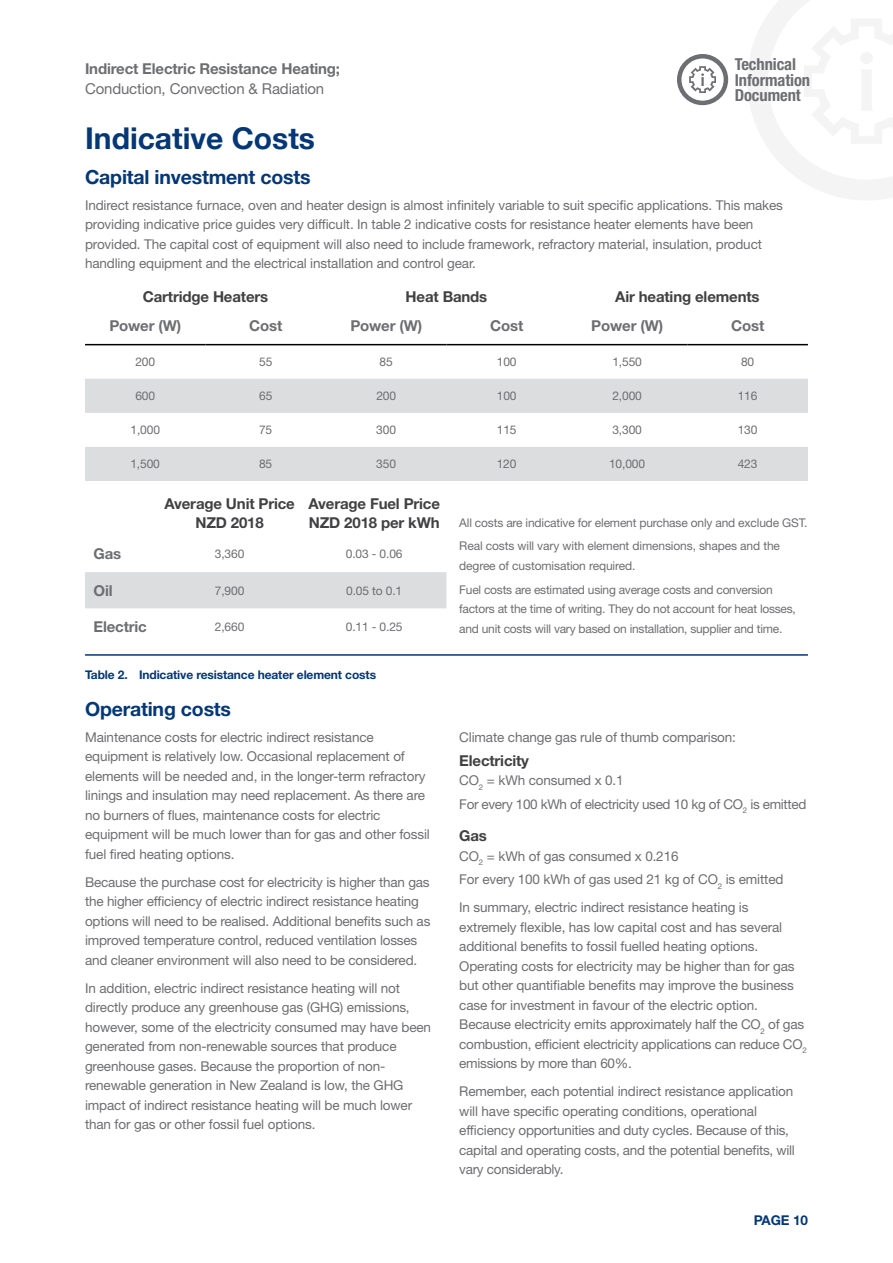
<style>
.page{position:relative;width:893px;height:1263px;background:#fff}
.page>*{position:absolute;margin:0;border:0;box-sizing:border-box;transform-origin:0 0}
.t1{font:700 30px "Helvetica Neue";color:#043776}
.t2{font:700 19.5px "Helvetica Neue LT Std";letter-spacing:-.01em;color:#043776}
.t3{font:700 condensed 16.5px/15.8px "Helvetica Neue LT Std";letter-spacing:-.005em;color:#6d6e71}
.t4{font:700 15px/19.5px "Helvetica Neue LT Std";letter-spacing:-.01em;color:#414042;text-align:center}
.t5{font:700 15px "Helvetica Neue LT Std";letter-spacing:-.01em;color:#6d6e71}
.t6{font:15px "Helvetica Neue LT Std";letter-spacing:-.01em;color:#6d6e71}
.t7{font:13.5px/19.5px "Helvetica Neue LT Std";letter-spacing:-.01em;color:#6d6e71}
.t8{font:700 13.5px "Helvetica Neue LT Std";letter-spacing:-.01em;color:#043776}
.t9{font:12px/23.7px "Helvetica Neue LT Std";letter-spacing:-.015em;color:#6d6e71}
.t10{font:700 12px "Helvetica Neue LT Std";letter-spacing:-.01em;color:#043776}
</style>
<div class="page">
<div style="left:677px;top:54px;width:51px;height:51px;border:4px solid #6d6e71;border-radius:50%"></div>
<svg style="left:689px;top:66px;width:27px;height:27px"></svg>
<svg style="left:748px;top:0;width:145px;height:200px"></svg>
<svg style="left:85px;top:345px;width:723px;height:1px"></svg>
<svg style="left:85px;top:379px;width:723px;height:102px;fill:#dcddde"></svg>
<hr style="left:85px;top:344px;width:121px;height:1px;background:#000">
<hr style="left:206px;top:344px;width:120px;height:1px;background:#000">
<hr style="left:326px;top:344px;width:120px;height:1px;background:#000">
<hr style="left:446px;top:344px;width:121px;height:1px;background:#000">
<hr style="left:567px;top:344px;width:120px;height:1px;background:#000">
<hr style="left:687px;top:344px;width:121px;height:1px;background:#000">
<div style="left:85px;top:572px;width:361px;height:37px;background:#dcddde"></div>
<hr style="left:85px;top:654px;width:723px;height:2px;background:#043776">
<p class="t5" style="left:85px;top:60px;width:257px">Indirect Electric Resistance Heating;</p>
<p class="t6" style="left:85px;top:80px;width:241px">Conduction, Convection &amp; Radiation</p>
<p class="t3" style="left:735px;top:56px;width:77px">Technical<br>Information<br>Document</p>
<h1 class="t1" style="left:85px;top:115px;width:231px">Indicative Costs</h1>
<h2 class="t2" style="left:85px;top:165px;width:227px">Capital investment costs</h2>
<p class="t7" style="left:85px;top:195px;width:699px">Indirect resistance furnace, oven and heater design is almost infinitely variable to suit specific applications. This makes providing indicative price guides very difficult. In table 2 indicative costs for resistance heater elements have been provided. The capital cost of equipment will also need to include framework, refractory material, insulation, product handling equipment and the electrical installation and control gear.</p>
<p class="t4" style="left:143px;top:287px;width:127px">Cartridge Heaters</p>
<p class="t4" style="left:406px;top:287px;width:83px">Heat Bands</p>
<p class="t4" style="left:615px;top:287px;width:146px">Air heating elements</p>
<p class="t5" style="left:109px;top:316px;width:73px">Power (W)</p>
<p class="t5" style="left:249px;top:316px;width:35px">Cost</p>
<p class="t5" style="left:350px;top:316px;width:73px">Power (W)</p>
<p class="t5" style="left:490px;top:316px;width:35px">Cost</p>
<p class="t5" style="left:591px;top:316px;width:73px">Power (W)</p>
<p class="t5" style="left:731px;top:316px;width:35px">Cost</p>
<p class="t9" style="left:135px;top:350px;width:21px">200</p>
<p class="t9" style="left:259px;top:350px;width:15px">55</p>
<p class="t9" style="left:380px;top:350px;width:15px">85</p>
<p class="t9" style="left:497px;top:350px;width:21px">100</p>
<p class="t9" style="left:612px;top:350px;width:31px">1,550</p>
<p class="t9" style="left:741px;top:350px;width:15px">80</p>
<p class="t9" style="left:135px;top:384px;width:21px">600</p>
<p class="t9" style="left:259px;top:384px;width:15px">65</p>
<p class="t9" style="left:376px;top:384px;width:21px">200</p>
<p class="t9" style="left:497px;top:384px;width:21px">100</p>
<p class="t9" style="left:612px;top:384px;width:31px">2,000</p>
<p class="t9" style="left:738px;top:384px;width:21px">116</p>
<p class="t9" style="left:130px;top:418px;width:31px">1,000</p>
<p class="t9" style="left:259px;top:418px;width:15px">75</p>
<p class="t9" style="left:376px;top:418px;width:21px">300</p>
<p class="t9" style="left:497px;top:418px;width:21px">115</p>
<p class="t9" style="left:612px;top:418px;width:31px">3,300</p>
<p class="t9" style="left:738px;top:418px;width:21px">130</p>
<p class="t9" style="left:130px;top:452px;width:31px">1,500</p>
<p class="t9" style="left:259px;top:452px;width:15px">85</p>
<p class="t9" style="left:376px;top:452px;width:21px">350</p>
<p class="t9" style="left:497px;top:452px;width:21px">120</p>
<p class="t9" style="left:609px;top:452px;width:38px">10,000</p>
<p class="t9" style="left:738px;top:452px;width:21px">423</p>
<p class="t4" style="left:164px;top:493px;width:132px">Average Unit Price<br>NZD 2018</p>
<p class="t4" style="left:308px;top:493px;width:133px;text-align:left">Average Fuel Price<br>NZD 2018 per kWh</p>
<p class="t5" style="left:94px;top:545px;width:29px">Gas</p>
<p class="t9" style="left:215px;top:542px;width:31px">3,360</p>
<p class="t9" style="left:346px;top:542px;width:58px">0.03 - 0.06</p>
<p class="t5" style="left:94px;top:581px;width:21px">Oil</p>
<p class="t9" style="left:215px;top:578px;width:31px">7,900</p>
<p class="t9" style="left:346px;top:578px;width:58px">0.05 to 0.1</p>
<p class="t5" style="left:94px;top:617px;width:55px">Electric</p>
<p class="t9" style="left:215px;top:614px;width:31px">2,660</p>
<p class="t9" style="left:346px;top:614px;width:58px">0.11 - 0.25</p>
<p class="t10" style="left:85px;top:667px;width:293px">Table 2. Indicative resistance heater element costs</p>
<h2 class="t2" style="left:85px;top:697px;width:148px">Operating costs</h2>
<p class="t7" style="left:85px;top:727px;width:346px">Maintenance costs for electric indirect resistance equipment is relatively low. Occasional replacement of elements will be needed and, in the longer-term refractory linings and insulation may need replacement. As there are no burners of flues, maintenance costs for electric equipment will be much lower than for gas and other fossil fuel fired heating options.</p>
<p class="t7" style="left:85px;top:872px;width:347px">Because the purchase cost for electricity is higher than gas the higher efficiency of electric indirect resistance heating options will need to be realised. Additional benefits such as improved temperature control, reduced ventilation losses and cleaner environment will also need to be considered.</p>
<p class="t7" style="left:85px;top:978px;width:348px">In addition, electric indirect resistance heating will not directly produce any greenhouse gas (GHG) emissions, however, some of the electricity consumed may have been generated from non-renewable sources that produce greenhouse gases. Because the proportion of non&shy;renewable generation in New Zealand is low, the GHG impact of indirect resistance heating will be much lower than for gas or other fossil fuel options.</p>
<p class="t9" style="left:459px;top:510px;width:350px">All costs are indicative for element purchase only and exclude GST.<br>Real costs will vary with element dimensions, shapes and the</p>
<p class="t9" style="left:459px;top:554px;width:315px">degree of customisation required.<br>Fuel costs are estimated using average costs and conversion</p>
<p class="t9" style="left:459px;top:599px;width:338px;line-height:19.5px">factors at the time of writing. They do not account for heat losses, and unit costs will vary based on installation, supplier and time.</p>
<p class="t7" style="left:459px;top:727px;width:278px">Climate change gas rule of thumb comparison:</p>
<p class="t4" style="left:459px;top:750px;width:71px">Electricity</p>
<p class="t7" style="left:459px;top:768px;width:349px;line-height:23.7px">CO<sub>2</sub> = kWh consumed x 0.1<br>For every 100 kWh of electricity used 10 kg of CO<sub>2</sub> is emitted</p>
<p class="t4" style="left:459px;top:825px;width:29px">Gas</p>
<p class="t7" style="left:459px;top:844px;width:326px;line-height:23.7px">CO<sub>2</sub> = kWh of gas consumed x 0.216<br>For every 100 kWh of gas used 21 kg of CO<sub>2</sub> is emitted</p>
<p class="t7" style="left:459px;top:897px;width:349px">In summary, electric indirect resistance heating is extremely flexible, has low capital cost and has several additional benefits to fossil fuelled heating options.<br>Operating costs for electricity may be higher than for gas but other quantifiable benefits may improve the business case for investment in favour of the electric option.<br>Because electricity emits approximately half the CO<sub>2</sub> of gas combustion, efficient electricity applications can reduce CO<sub>2 </sub>emissions by more than 60%.</p>
<p class="t7" style="left:459px;top:1081px;width:337px">Remember, each potential indirect resistance application will have specific operating conditions, operational efficiency opportunities and duty cycles. Because of this, capital and operating costs, and the potential benefits, will vary considerably.</p>
<p class="t8" style="left:754px;top:1212px;width:56px">PAGE 10</p>
</div>
